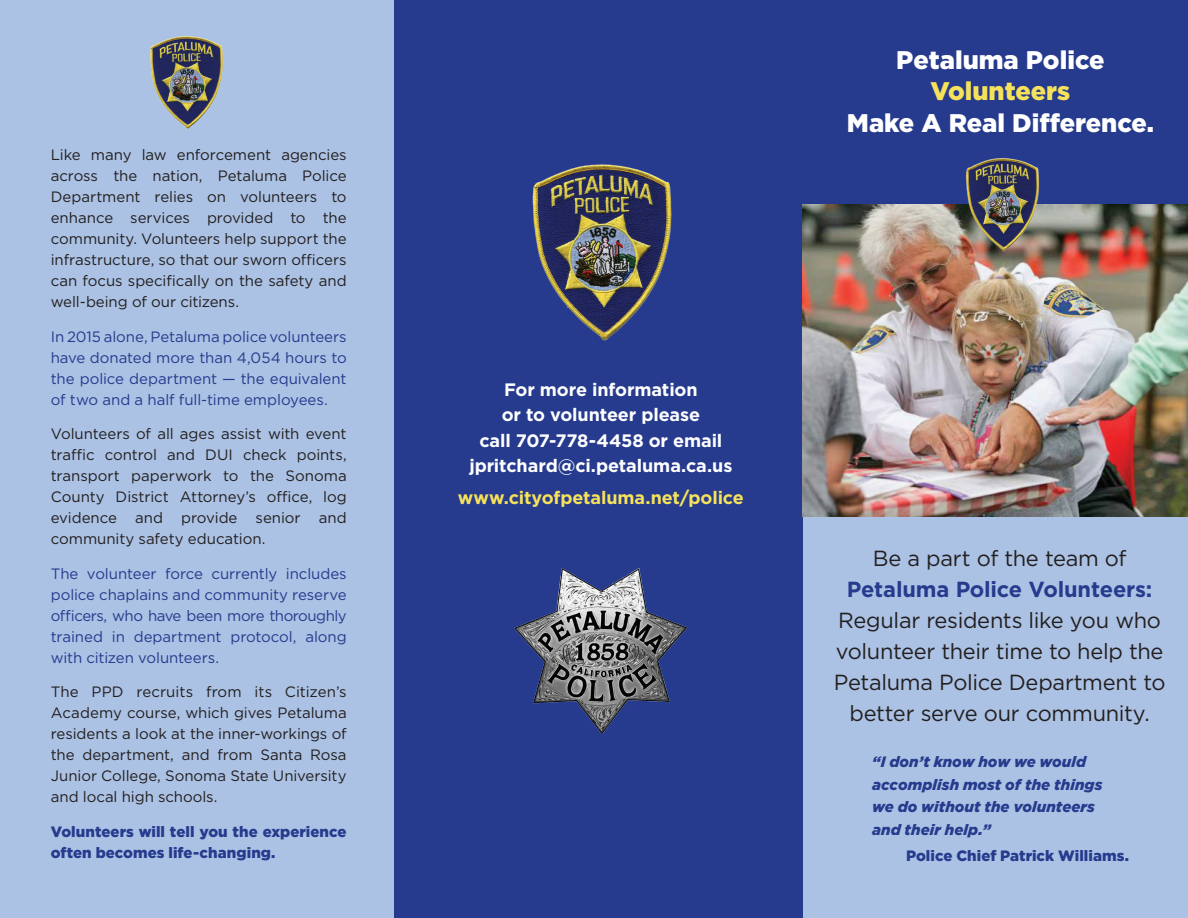
<style>
.page{position:relative;width:1188px;height:918px;background:#abc2e4}
.page>*{position:absolute;margin:0;border:0;box-sizing:border-box;transform-origin:0 0}
.t1{font:900 25.5px/31.5px "Gotham";color:#fff;text-align:center}
.t2{font:21.9px/30.9px "Gotham";letter-spacing:-.015em;color:#231f20;text-align:center}
.t3{font:700 18px/25.5px "Gotham";letter-spacing:-.005em;color:#fff;text-align:center}
.t4{font:700 18px "Gotham";letter-spacing:-.005em;color:#f6e25a}
.t5{font:15px/21px "Gotham";letter-spacing:-.005em;color:#231f20;text-align:justify}
.t6{font:15px/21px "Gotham";letter-spacing:-.005em;color:#263b8d;text-align:justify}
.t7{font:900 15px/21px "Gotham";letter-spacing:.005em;color:#263b8d}
.t8{font:italic 900 15px/22.5px "Gotham";letter-spacing:.005em;color:#263b8d}
.s1{color:#f6e25a}
.s2{font-weight:700;color:#263b8d}
</style>
<div class="page">
<div style="left:394px;top:0;width:409px;height:918px;background:#263b8d"></div>
<div style="left:803px;top:0;width:385px;height:204px;background:#263b8d"></div>
<img style="left:803px;top:204px;width:385px;height:313px">
<img style="left:515px;top:568px;width:172px;height:166px">
<img style="left:952px;top:158px;width:101px;height:95px">
<img style="left:532px;top:164px;width:140px;height:177px">
<img style="left:150px;top:36px;width:73px;height:93px">
<p class="t5" style="left:51px;top:144px;width:297px">Like many law enforcement agencies across the nation, Petaluma Police Department relies on volunteers to enhance services provided to the community. Volunteers help support the infrastructure, so that our sworn officers can focus specifically on the safety and well-being of our citizens.</p>
<p class="t6" style="left:51px;top:326px;width:297px">In 2015 alone, Petaluma police volunteers have donated more than 4,054 hours to the police department — the equivalent of two and a half full-time employees.</p>
<p class="t5" style="left:51px;top:423px;width:297px">Volunteers of all ages assist with event traffic control and DUI check points, transport paperwork to the Sonoma County District Attorney’s office, log evidence and provide senior and community safety education.</p>
<p class="t6" style="left:51px;top:563px;width:297px">The volunteer force currently includes police chaplains and community reserve officers, who have been more thoroughly trained in department protocol, along with citizen volunteers.</p>
<p class="t5" style="left:51px;top:681px;width:297px">The PPD recruits from its Citizen’s Academy course, which gives Petaluma residents a look at the inner-workings of the department, and from Santa Rosa Junior College, Sonoma State University and local high schools.</p>
<p class="t7" style="left:51px;top:821px;width:297px">Volunteers will tell you the experience often becomes life-changing.</p>
<p class="t1" style="left:896px;top:44px;width:210px">Petaluma Police<br><span class="s1">Volunteers</span></p>
<p class="t1" style="left:847px;top:107px;width:309px">Make A Real Difference.</p>
<p class="t3" style="left:469px;top:376px;width:264px">For more information<br>or to volunteer please<br>call 707-778-4458 or email jpritchard@ci.petaluma.ca.us</p>
<p class="t4" style="left:458px;top:486px;width:287px">www.cityofpetaluma.net/police</p>
<p class="t2" style="left:834px;top:543px;width:333px">Be a part of the team of<br><span class="s2">Petaluma Police Volunteers:<br></span>Regular residents like you who volunteer their time to help the<br>Petaluma Police Department to better serve our community.</p>
<p class="t8" style="left:872px;top:751px;width:232px">“I don’t know how we would accomplish most of the things we do without the volunteers and their help.”</p>
<p class="t7" style="left:906px;top:845px;width:225px">Police Chief Patrick Williams.</p>
</div>
